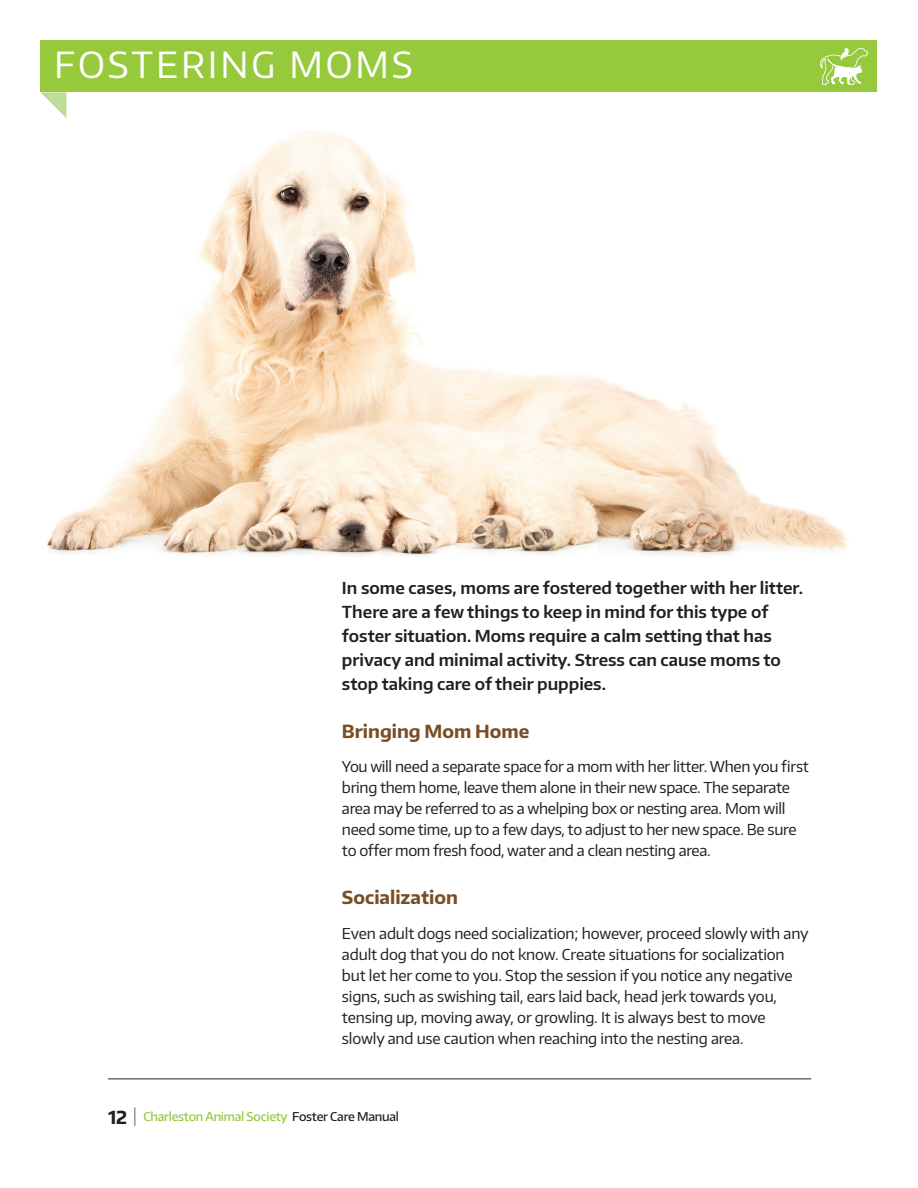
<style>
.page{position:relative;width:918px;height:1188px;background:#fff}
.page>*{position:absolute;margin:0;border:0;box-sizing:border-box;transform-origin:0 0}
.t1{font:36px "Encode Sans";letter-spacing:.08em;color:#fff}
.t2{font:700 18px "Encode Sans";color:#784e27}
.t3{font:600 16.5px/24px "Encode Sans";color:#231f20}
.t4{font:15px/21px "Encode Sans";letter-spacing:-.015em;color:#231f20}
.t5{font:500 12.15px "Encode Sans";letter-spacing:-.02em;color:#96c93c}
.s1{font-weight:700;font-size:18px;color:#231f20}
.s2{font-size:18.15px;color:#231f20}
.s3{color:#231f20}
</style>
<div class="page">
<img style="left:47px;top:92px;width:802px;height:464px">
<div style="left:40px;top:40px;width:838px;height:52px;background:#96c93c"></div>
<svg style="left:40px;top:92px;width:26px;height:26px"></svg>
<svg style="left:820px;top:48px;width:48px;height:37px"></svg>
<hr style="left:108px;top:1078px;width:703px;height:1px;background:#231f20">
<h1 class="t1" style="left:54px;top:40px;width:360px">FOSTERING MOMS</h1>
<p class="t3" style="left:342px;top:575px;width:463px">In some cases, moms are fostered together with her litter.<br>There are a few things to keep in mind for this type of foster situation. Moms require a calm setting that has privacy and minimal activity. Stress can cause moms to stop taking care of their puppies.</p>
<p class="t2" style="left:342px;top:719px;width:189px">Bringing Mom Home</p>
<p class="t4" style="left:342px;top:756px;width:468px">You will need a separate space for a mom with her litter. When you first bring them home, leave them alone in their new space. The separate area may be referred to as a whelping box or nesting area. Mom will need some time, up to a few days, to adjust to her new space. Be sure to offer mom fresh food, water and a clean nesting area.</p>
<p class="t2" style="left:342px;top:886px;width:117px">Socialization</p>
<p class="t4" style="left:342px;top:922px;width:468px">Even adult dogs need socialization; however, proceed slowly with any adult dog that you do not know. Create situations for socialization but let her come to you. Stop the session if you notice any negative signs, such as swishing tail, ears laid back, head jerk towards you, tensing up, moving away, or growling. It is always best to move slowly and use caution when reaching into the nesting area.</p>
<p class="t5" style="left:108px;top:1108px;width:293px"><span class="s1">12</span> <span class="s2">|</span> Charleston Animal Society <span class="s3">Foster Care Manual</span></p>
</div>
